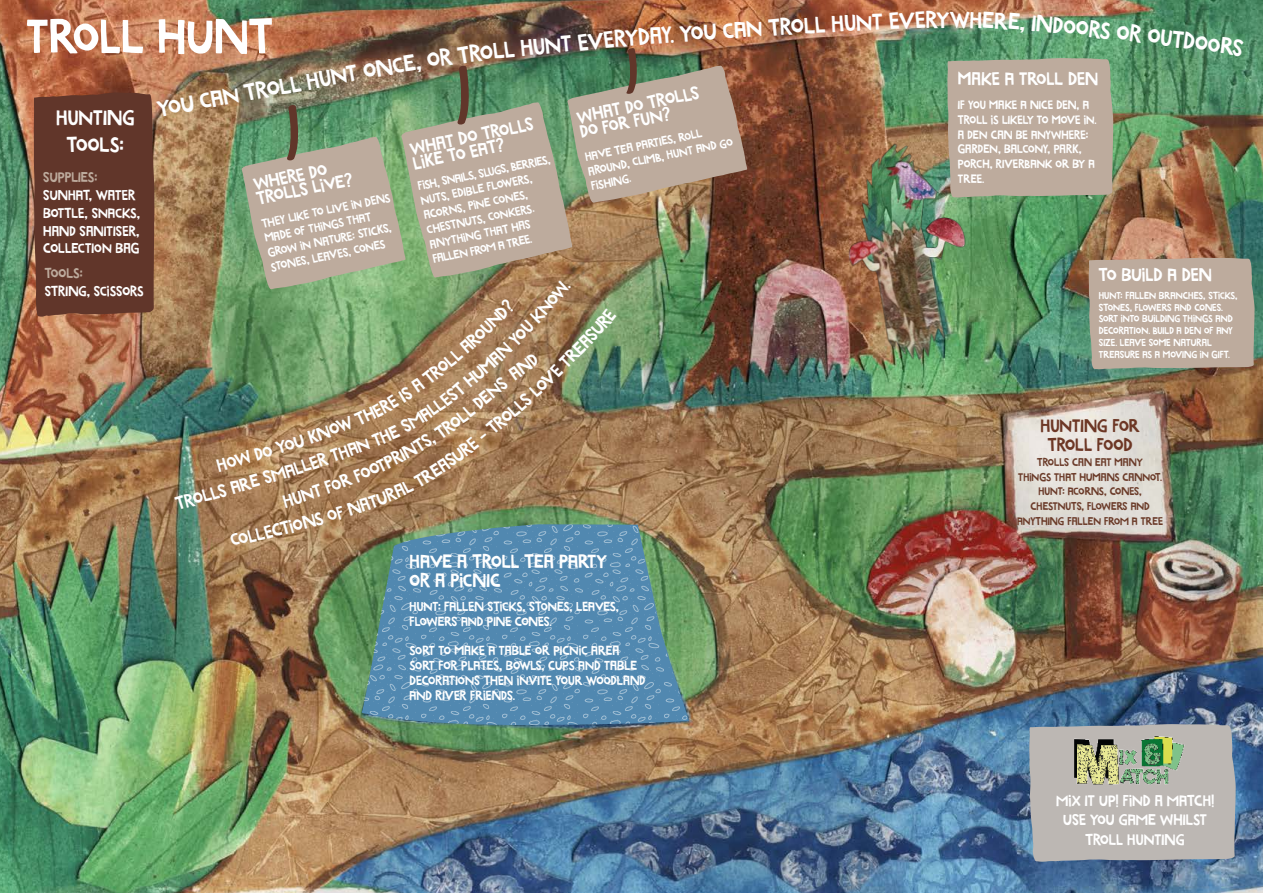
<style>
.page{position:relative;width:1263px;height:893px;background:#fff}
.page>*{position:absolute;margin:0;border:0;box-sizing:border-box;transform-origin:0 0}
.t1{font:51px "Marujo";color:#fff}
.t2{font:24.45px "Marujo";color:#fff}
.t3{font:22.35px/26.7px "Marujo";color:#fff;text-align:center}
.t4{font:20.25px/19px "Marujo";color:#fff}
.t5{font:19.05px/14.7px "Marujo";color:#fff}
.t6{font:19.05px/19px "Marujo";color:#6d3725;text-align:center}
.t7{font:16.2px/19.5px "Marujo";color:#fff;text-align:center}
.t8{font:14.85px/17.9px "Marujo";color:#fff}
.t9{font:14.85px "Marujo";color:#bdab9d}
.t10{font:13.8px/14.9px "Marujo";color:#fff}
.t11{font:12.75px/14.9px "Marujo";color:#fff}
.t12{font:11.7px/14.9px "Marujo";color:#6b3b29;text-align:center}
.t13{font:10.65px/11.7px "Marujo";color:#fff}
</style>
<div class="page">
<img style="left:0;top:0;width:1263px;height:893px">
<img style="left:848px;top:101px;width:194px;height:274px">
<div style="left:947px;top:58px;width:166px;height:140px;background:#bdab9d"></div>
<div style="left:1089px;top:258px;width:165px;height:111px;background:#bdab9d"></div>
<div style="left:34px;top:92px;width:120px;height:225px;background:#61362a"></div>
<svg style="left:1029px;top:724px;width:207px;height:138px;background:#b5b2b1"></svg>
<img style="left:1059px;top:733px;width:140px;height:54px">
<svg style="left:361px;top:546px;width:327px;height:179px;background:#5a8ea8"></svg>
<img style="left:216px;top:43px;width:531px;height:503px">
<svg style="left:926px;top:10px;width:24px;height:19px"></svg>
<svg style="left:970px;top:11px;width:54px;height:22px"></svg>
<svg style="left:1031px;top:15px;width:71px;height:23px;background:#629a6f"></svg>
<svg style="left:1232px;top:39px;width:12px;height:18px"></svg>
<h2 class="t2" style="left:492px;top:37px;width:70px;rotate:-6deg">LL HUN</h2>
<h2 class="t2" style="left:560px;top:29px;width:103px;rotate:-5deg">T EVERYDA</h2>
<h2 class="t2" style="left:660px;top:21px;width:132px;rotate:-4deg">Y. YOU CAN TR</h2>
<h2 class="t2" style="left:790px;top:11px;width:83px;rotate:-3deg">OLL HUN</h2>
<h2 class="t2" style="left:872px;top:7px;width:55px;rotate:-2deg">T EVE</h2>
<h2 class="t2" style="left:950px;top:5px;width:21px">W</h2>
<h1 class="t1" style="left:26px;top:6px;width:248px">TROLL HUNT</h1>
<h2 class="t2" style="left:1102px;top:15px;width:62px;rotate:7deg">SORO</h2>
<h2 class="t2" style="left:1163px;top:22px;width:76px;rotate:8deg">UTDOOR</h2>
<h2 class="t2" style="left:242px;top:78px;width:180px;rotate:-10deg">TROLL HUNT ONCE,</h2>
<h3 class="t5" style="left:958px;top:71px;width:142px">MAKE A TROLL DEN</h3>
<p class="t11" style="left:958px;top:97px;width:140px">IF YOU MAKE A NICE DEN, A<br>TROLL IS LIKELY TO MOVE IN.<br>A DEN CAN BE ANYWHERE:<br>GARDEN, BALCONY, PARK,<br>PORCH, RIVERBANK OR BY A<br>TREE.</p>
<h3 class="t5" style="left:575px;top:110px;width:126px;rotate:-12deg">WHAT DO TROLLS<br>DO FOR FUN?</h3>
<h2 class="t2" style="left:155px;top:95px;width:84px;rotate:-11deg">YOU CAN</h2>
<h3 class="t3" style="left:56px;top:103px;width:80px">HUNTING<br>TOOLS:</h3>
<h3 class="t5" style="left:409px;top:142px;width:127px;rotate:-12deg">WHAT DO TROLLS<br>LIKE TO EAT?</h3>
<p class="t11" style="left:583px;top:150px;width:149px;rotate:-12deg">HAVE TEA PARTIES, ROLL<br>AROUND, CLIMB, HUNT AND GO<br>FISHING.</p>
<p class="t11" style="left:416px;top:179px;width:137px;rotate:-12deg">FISH, SNAILS, SLUGS, BERRIES,<br>NUTS, EDIBLE FLOWERS,<br>ACORNS, PINE CONES,<br>CHESTNUTS, CONKERS.<br>ANYTHING THAT HAS<br>FALLEN FROM A TREE.</p>
<h3 class="t5" style="left:252px;top:177px;width:100px;rotate:-12deg">WHERE DO<br>TROLLS LIVE?</h3>
<p class="t9" style="left:43px;top:168px;width:55px">SUPPLIES:</p>
<p class="t8" style="left:43px;top:186px;width:98px">SUNHAT, WATER<br>BOTTLE, SNACKS,<br>HAND SANITISER,<br>COLLECTION BAG</p>
<p class="t9" style="left:45px;top:264px;width:39px">TOOLS:</p>
<p class="t8" style="left:45px;top:281px;width:100px">STRING, SCISSORS</p>
<p class="t11" style="left:260px;top:217px;width:133px;rotate:-12deg">THEY LIKE TO LIVE IN DENS<br>MADE OF THINGS THAT<br>GROW IN NATURE: STICKS,<br>STONES, LEAVES, CONES</p>
<h3 class="t5" style="left:1099px;top:267px;width:115px">TO BUILD A DEN</h3>
<p class="t13" style="left:1099px;top:289px;width:140px">HUNT: FALLEN BRANCHES, STICKS,<br>STONES, FLOWERS AND CONES.<br>SORT INTO BUILDING THINGS AND<br>DECORATION. BUILD A DEN OF ANY<br>SIZE. LEAVE SOME NATURAL<br>TREASURE AS A MOVING IN GIFT.</p>
<h3 class="t5" style="left:283px;top:464px;width:36px;rotate:-18deg">ALLE</h3>
<h3 class="t5" style="left:238px;top:478px;width:49px;rotate:-17deg">RE SM</h3>
<h3 class="t5" style="left:174px;top:496px;width:68px;rotate:-16deg">TROLLS A</h3>
<h3 class="t5" style="left:237px;top:531px;width:36px;rotate:-13deg">OLLE</h3>
<h3 class="t4" style="left:410px;top:551px;width:199px">HAVE A TROLL TEA PARTY<br>OR A PICNIC</h3>
<p class="t10" style="left:410px;top:598px;width:211px">HUNT: FALLEN STICKS, STONES, LEAVES,<br>FLOWERS AND PINE CONES.</p>
<p class="t10" style="left:410px;top:643px;width:237px">SORT TO MAKE A TABLE OR PICNIC AREA<br>SORT FOR PLATES, BOWLS, CUPS AND TABLE<br>DECORATIONS THEN INVITE YOUR WOODLAND<br>AND RIVER FRIENDS.</p>
<h3 class="t6" style="left:1040px;top:415px;width:101px">HUNTING FOR<br>TROLL FOOD</h3>
<p class="t12" style="left:1017px;top:454px;width:147px">TROLLS CAN EAT MANY<br>THINGS THAT HUMANS CANNOT.<br>HUNT: ACORNS, CONES,<br>CHESTNUTS, FLOWERS AND<br>ANYTHING FALLEN FROM A TREE</p>
<p class="t7" style="left:1056px;top:790px;width:160px">MIX IT UP! FIND A MATCH!<br>USE YOU GAME WHILST<br>TROLL HUNTING</p>
</div>
